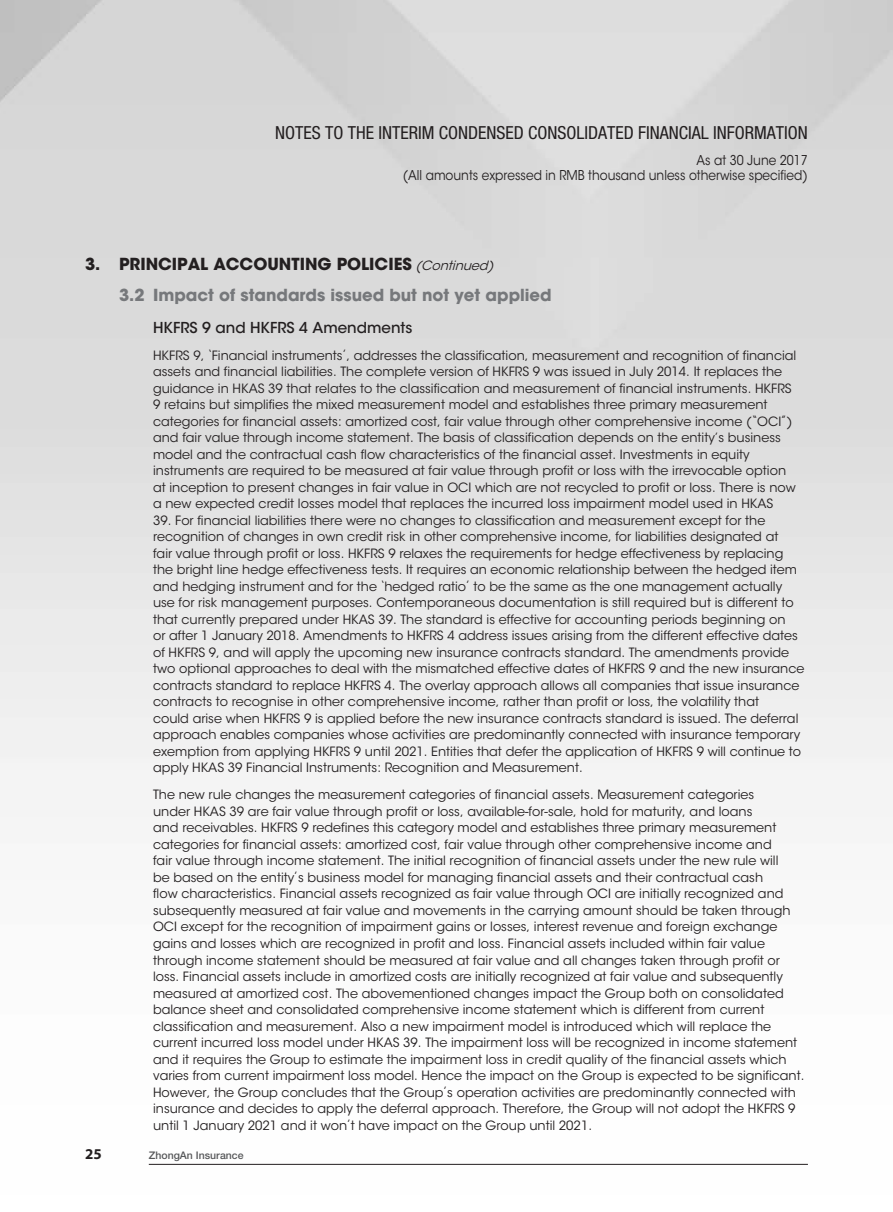
<style>
.page{position:relative;width:893px;height:1212px;background:#fff}
.page>*{position:absolute;margin:0;border:0;box-sizing:border-box;transform-origin:0 0}
.t1{font:condensed 18px "Helvetica Neue LT Std";color:#231f20}
._4__副標題{font:700 16.5px "ITC Avant Garde Std";color:#76787b}
._3__標題{font:700 16.5px "ITC Avant Garde Std";color:#231f20}
._5__副副標題{font:500 15px "ITC Avant Garde Std";color:#231f20}
.t2{font:700 15px "Myriad Pro";color:#231f20}
.t3{font:13.5px/15px "ITC Avant Garde Std";color:#231f20;text-align:right;scale:.9 1}
._1__內文{font:12.75px/16.5px "ITC Avant Garde Std";color:#231f20}
._3__標題-2{font:italic 12.75px "ITC Avant Garde Std";color:#231f20}
.t4{font:500 10.5px "Helvetica Neue LT Std";color:#57585a}
</style>
<div class="page">
<hr style="left:149px;top:1164px;width:659px;height:1px;background:#231f20">
<h1 class="t1" style="left:275px;top:123px;width:534px">NOTES TO THE INTERIM CONDENSED CONSOLIDATED FINANCIAL INFORMATION</h1>
<p class="t3" style="left:403px;top:153px;width:451px">As at 30 June 2017<br>(All amounts expressed in RMB thousand unless otherwise specified(</p>
<p class="_3__標題" style="left:85px;top:253px;width:17px">3.</p>
<p class="t2" style="left:85px;top:1144px;width:18px">25</p>
<p class="_3__標題" style="left:119px;top:253px;width:294px">PRINCIPAL ACCOUNTING POLICIES</p>
<p class="_3__標題-2" style="left:416px;top:258px;width:11px">(</p>
<p class="_3__標題-2" style="left:421px;top:258px;width:72px">Continued</p>
<p class="_3__標題-2" style="left:488px;top:258px;width:11px">(</p>
<p class="_4__副標題" style="left:119px;top:285px;width:27px">3.2</p>
<p class="_4__副標題" style="left:153px;top:285px;width:400px">Impact of standards issued but not yet applied</p>
<p class="_5__副副標題" style="left:153px;top:318px;width:261px">HKFRS 9 and HKFRS 4 Amendments</p>
<p class="_1__內文" style="left:153px;top:347px;width:645px">HKFRS 9, ‘Financial instruments ,’ addresses the classification, measurement and recognition of financial assets and financial liabilities. The complete version of HKFRS 9 was issued in July 2014. It replaces the guidance in HKAS 39 that relates to the classification and measurement of financial instruments. HKFRS 9 retains but simplifies the mixed measurement model and establishes three primary measurement categories for financial assets: amortized cost, fair value through other comprehensive income (“OCI (“ and fair value through income statement. The basis of classification depends on the entity s’ business model and the contractual cash flow characteristics of the financial asset. Investments in equity instruments are required to be measured at fair value through profit or loss with the irrevocable option at inception to present changes in fair value in OCI which are not recycled to profit or loss. There is now a new expected credit losses model that replaces the incurred loss impairment model used in HKAS</p>
<p class="_1__內文" style="left:153px;top:512px;width:653px">39. For financial liabilities there were no changes to classification and measurement except for the recognition of changes in own credit risk in other comprehensive income, for liabilities designated at<br>fair value through profit or loss. HKFRS 9 relaxes the requirements for hedge effectiveness by replacing the bright line hedge effectiveness tests. It requires an economic relationship between the hedged item and hedging instrument and for the ‘hedged ratio’ to be the same as the one management actually use for risk management purposes. Contemporaneous documentation is still required but is different to that currently prepared under HKAS 39. The standard is effective for accounting periods beginning on<br>or after 1 January 2018. Amendments to HKFRS 4 address issues arising from the different effective dates of HKFRS 9, and will apply the upcoming new insurance contracts standard. The amendments provide two optional approaches to deal with the mismatched effective dates of HKFRS 9 and the new insurance contracts standard to replace HKFRS 4. The overlay approach allows all companies that issue insurance contracts to recognise in other comprehensive income, rather than profit or loss, the volatility that<br>could arise when HKFRS 9 is applied before the new insurance contracts standard is issued. The deferral approach enables companies whose activities are predominantly connected with insurance temporary exemption from applying HKFRS 9 until 2021. Entities that defer the application of HKFRS 9 will continue to apply HKAS 39 Financial Instruments: Recognition and Measurement.</p>
<p class="_1__內文" style="left:153px;top:787px;width:653px">The new rule changes the measurement categories of financial assets. Measurement categories<br>under HKAS 39 are fair value through profit or loss, available-for-sale, hold for maturity, and loans<br>and receivables. HKFRS 9 redefines this category model and establishes three primary measurement categories for financial assets: amortized cost, fair value through other comprehensive income and<br>fair value through income statement. The initial recognition of financial assets under the new rule will<br>be based on the entity s’ business model for managing financial assets and their contractual cash<br>flow characteristics. Financial assets recognized as fair value through OCI are initially recognized and subsequently measured at fair value and movements in the carrying amount should be taken through OCI except for the recognition of impairment gains or losses, interest revenue and foreign exchange gains and losses which are recognized in profit and loss. Financial assets included within fair value through income statement should be measured at fair value and all changes taken through profit or loss. Financial assets include in amortized costs are initially recognized at fair value and subsequently measured at amortized cost. The abovementioned changes impact the Group both on consolidated balance sheet and consolidated comprehensive income statement which is different from current classification and measurement. Also a new impairment model is introduced which will replace the current incurred loss model under HKAS 39. The impairment loss will be recognized in income statement and it requires the Group to estimate the impairment loss in credit quality of the financial assets which varies from current impairment loss model. Hence the impact on the Group is expected to be significant.<br>However, the Group concludes that the Group s’ operation activities are predominantly connected with insurance and decides to apply the deferral approach. Therefore, the Group will not adopt the HKFRS 9 until 1 January 2021 and it won t’ have impact on the Group until 2021.</p>
<p class="t4" style="left:149px;top:1149px;width:96px">ZhongAn Insurance</p>
</div>
